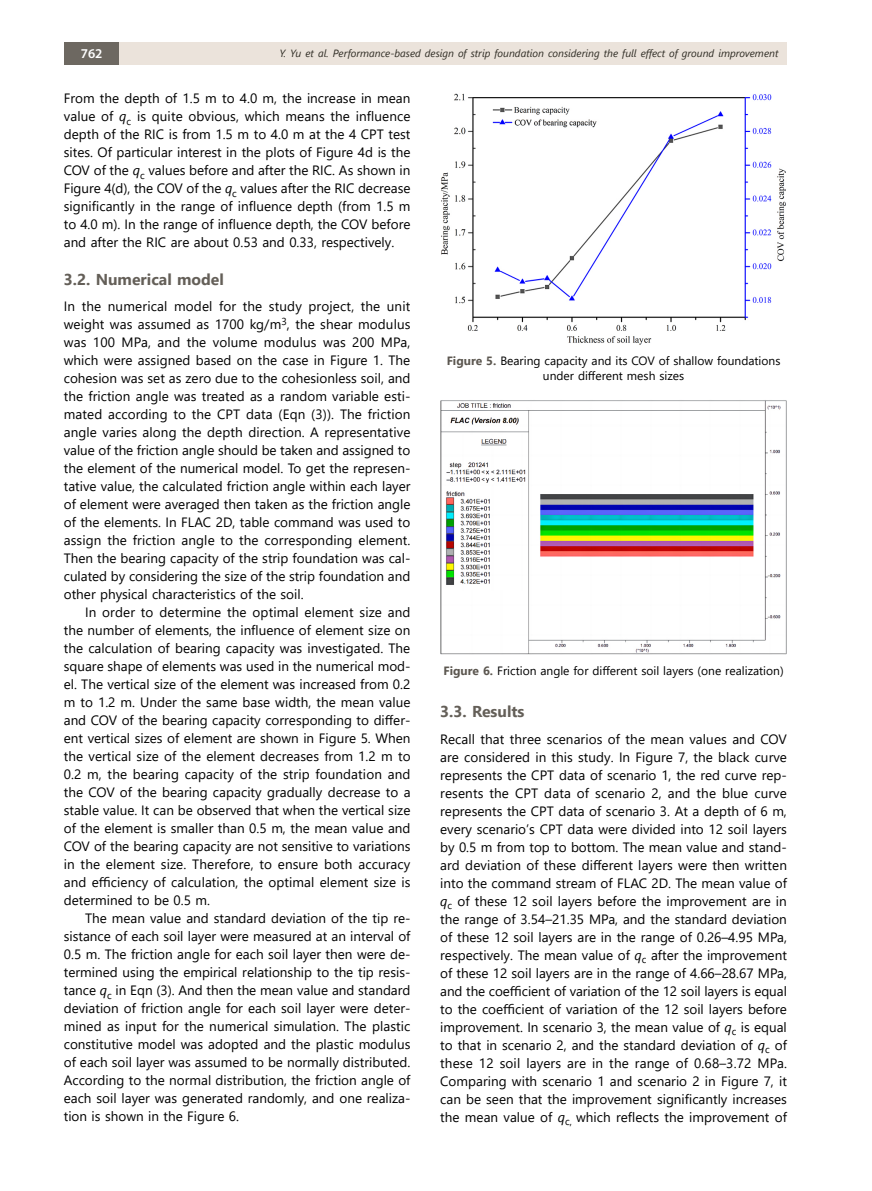
<style>
.page{position:relative;width:872px;height:1191px;background:#fff}
.page>*{position:absolute;margin:0;border:0;box-sizing:border-box;transform-origin:0 0}
._02{font:700 15.75px "Segoe UI";color:#645f58}
._00{font:13.5px/18px "Segoe UI";color:#000;text-align:justify}
.t1{font:600 13.5px "Myriad Pro";color:#fff}
.Figure{font:12px/15px "Segoe UI";color:#000;text-align:center}
.t2{font:italic 10.5px "Segoe UI";color:#302d25}
.s1{font-style:italic}
.s2{font-weight:700;color:#5c5750}
</style>
<div class="page">
<div style="left:64px;top:43px;width:55px;height:22px;background:#6d6861"></div>
<div style="left:119px;top:43px;width:668px;height:22px;background:#ebe3db"></div>
<img style="left:440px;top:400px;width:347px;height:254px">
<img style="left:441px;top:94px;width:345px;height:251px">
<p class="t1" style="left:81px;top:45px;width:23px">762</p>
<p class="t2" style="left:279px;top:43px;width:500px">Y. Yu et al. Performance-based design of strip foundation considering the full effect of ground improvement</p>
<p class="_00" style="left:64px;top:88px;width:348px">From the depth of 1.5 m to 4.0 m, the increase in mean value of <span class="s1">q</span><sub>c</sub> is quite obvious, which means the influence depth of the RIC is from 1.5 m to 4.0 m at the 4 CPT test sites. Of particular interest in the plots of Figure 4d is the COV of the <span class="s1">q</span><sub>c</sub> values before and after the RIC. As shown in Figure 4(d), the COV of the <span class="s1">q</span><sub>c</sub> values after the RIC decrease significantly in the range of influence depth (from 1.5 m to 4.0 m). In the range of influence depth, the COV before and after the RIC are about 0.53 and 0.33, respectively.</p>
<p class="_02" style="left:64px;top:264px;width:162px">3.2. Numerical model</p>
<p class="_00" style="left:64px;top:296px;width:348px">In the numerical model for the study project, the unit weight was assumed as 1700 kg/m<sup>3</sup>, the shear modulus was 100 MPa, and the volume modulus was 200 MPa, which were assigned based on the case in Figure 1. The cohesion was set as zero due to the cohesionless soil, and the friction angle was treated as a random variable esti&shy;mated according to the CPT data (Eqn (3)). The friction angle varies along the depth direction. A representative value of the friction angle should be taken and assigned to the element of the numerical model. To get the represen&shy;tative value, the calculated friction angle within each layer of element were averaged then taken as the friction angle of the elements. In FLAC 2D, table command was used to assign the friction angle to the corresponding element.<br>Then the bearing capacity of the strip foundation was cal&shy;culated by considering the size of the strip foundation and other physical characteristics of the soil.</p>
<p class="_00" style="left:64px;top:602px;width:348px;text-indent:21px">In order to determine the optimal element size and the number of elements, the influence of element size on the calculation of bearing capacity was investigated. The square shape of elements was used in the numerical mod&shy;el. The vertical size of the element was increased from 0.2 m to 1.2 m. Under the same base width, the mean value and COV of the bearing capacity corresponding to differ&shy;ent vertical sizes of element are shown in Figure 5. When the vertical size of the element decreases from 1.2 m to 0.2 m, the bearing capacity of the strip foundation and the COV of the bearing capacity gradually decrease to a stable value. It can be observed that when the vertical size of the element is smaller than 0.5 m, the mean value and COV of the bearing capacity are not sensitive to variations in the element size. Therefore, to ensure both accuracy and efficiency of calculation, the optimal element size is determined to be 0.5 m.</p>
<p class="_00" style="left:64px;top:908px;width:348px;text-indent:21px">The mean value and standard deviation of the tip re&shy;sistance of each soil layer were measured at an interval of 0.5 m. The friction angle for each soil layer then were de&shy;termined using the empirical relationship to the tip resis&shy;tance <span class="s1">q</span><sub>c</sub> in Eqn (3). And then the mean value and standard deviation of friction angle for each soil layer were deter&shy;mined as input for the numerical simulation. The plastic constitutive model was adopted and the plastic modulus of each soil layer was assumed to be normally distributed.<br>According to the normal distribution, the friction angle of each soil layer was generated randomly, and one realiza&shy;tion is shown in the Figure 6.</p>
<p class="Figure" style="left:447px;top:352px;width:335px"><span class="s2">Figure 5.</span> Bearing capacity and its COV of shallow foundations under different mesh sizes</p>
<p class="Figure" style="left:443px;top:662px;width:342px"><span class="s2">Figure 6.</span> Friction angle for different soil layers (one realization)</p>
<p class="_02" style="left:440px;top:697px;width:86px">3.3. Results</p>
<p class="_00" style="left:440px;top:729px;width:348px">Recall that three scenarios of the mean values and COV are considered in this study. In Figure 7, the black curve represents the CPT data of scenario 1, the red curve rep&shy;resents the CPT data of scenario 2, and the blue curve represents the CPT data of scenario 3. At a depth of 6 m, every scenario’s CPT data were divided into 12 soil layers by 0.5 m from top to bottom. The mean value and stand&shy;ard deviation of these different layers were then written into the command stream of FLAC 2D. The mean value of <span class="s1">q</span><sub>c</sub> of these 12 soil layers before the improvement are in the range of 3.54–21.35 MPa, and the standard deviation of these 12 soil layers are in the range of 0.26–4.95 MPa, respectively. The mean value of <span class="s1">q</span><sub>c</sub> after the improvement of these 12 soil layers are in the range of 4.66–28.67 MPa, and the coefficient of variation of the 12 soil layers is equal to the coefficient of variation of the 12 soil layers before improvement. In scenario 3, the mean value of <span class="s1">q</span><sub>c</sub> is equal to that in scenario 2, and the standard deviation of <span class="s1">q</span><sub>c</sub> of these 12 soil layers are in the range of 0.68–3.72 MPa.<br>Comparing with scenario 1 and scenario 2 in Figure 7, it can be seen that the improvement significantly increases the mean value of <span class="s1">q</span><sub>c,</sub> which reflects the improvement of</p>
</div>
